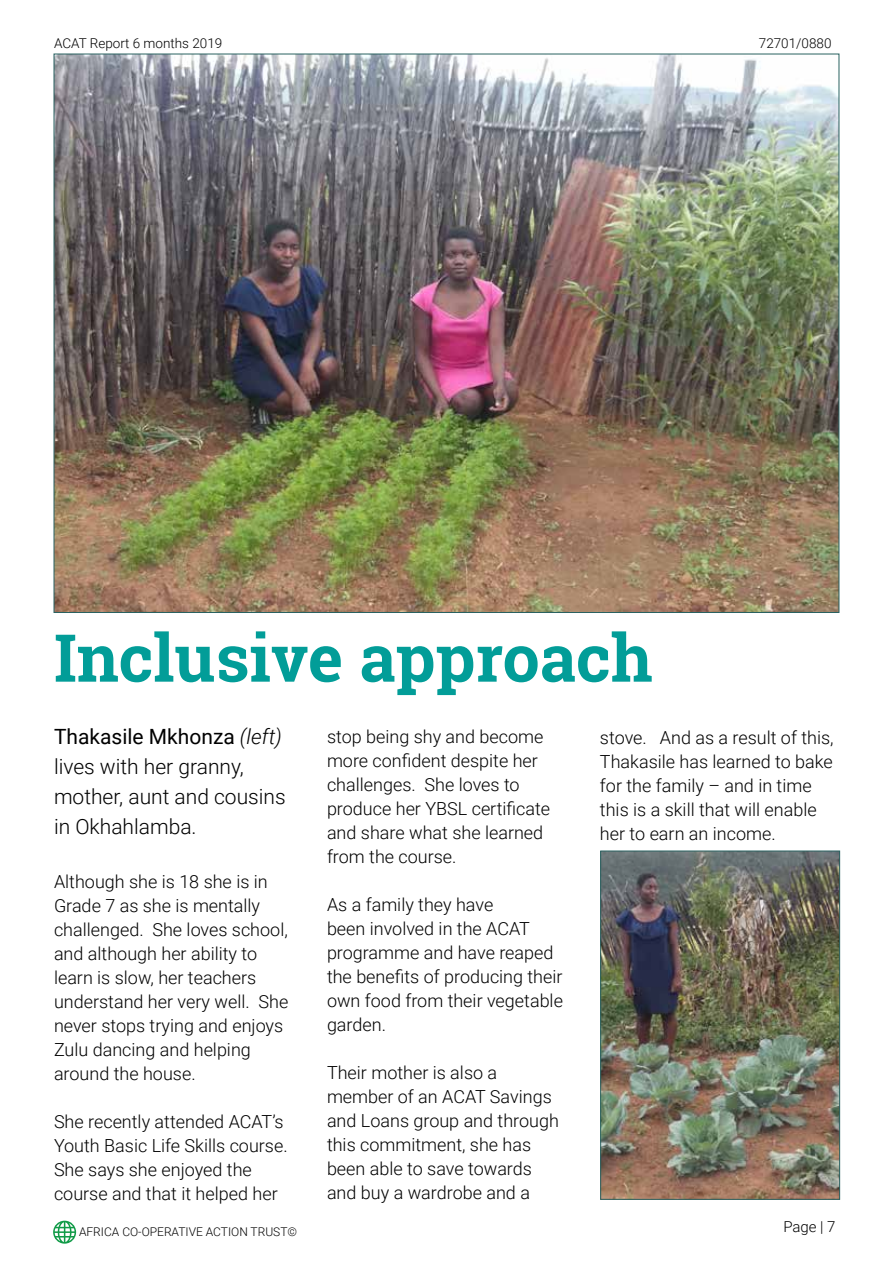
<style>
.page{position:relative;width:893px;height:1263px;background:#fff}
.page>*{position:absolute;margin:0;border:0;box-sizing:border-box;transform-origin:0 0}
.t1{font:700 66px "Roboto Slab";color:#029d98}
.t2{font:300 21px/30px "Roboto";color:#000}
.t3{font:300 18px/24px "Roboto";color:#000}
.t4{font:300 15px "Roboto";color:#000}
.t5{font:300 13.5px "Roboto";color:#000}
.t6{font:300 12px "Roboto";color:#000}
.s1{font-weight:400}
.s2{font-style:italic}
</style>
<div class="page">
<svg style="left:53px;top:1221px;width:23px;height:22px"></svg>
<img style="left:56px;top:56px;width:781px;height:555px">
<img style="left:602px;top:853px;width:236px;height:344px">
<div style="left:600px;top:851px;width:240px;height:348px;border:1px solid #2a6261"></div>
<p class="t5" style="left:54px;top:34px;width:170px">ACAT Report 6 months 2019</p>
<p class="t5" style="left:759px;top:34px;width:74px">72701/0880</p>
<h1 class="t1" style="left:54px;top:612px;width:600px">Inclusive approach</h1>
<p class="t2" style="left:54px;top:721px;width:233px"><span class="s1">Thakasile Mkhonza</span> <span class="s2">(left) </span>lives with her granny, mother, aunt and cousins in Okhahlamba.</p>
<p class="t3" style="left:600px;top:724px;width:235px">stove. And as a result of this,<br>Thakasile has learned to bake for the family – and in time this is a skill that will enable her to earn an income.</p>
<p class="t3" style="left:327px;top:724px;width:225px">stop being shy and become more confident despite her challenges. She loves to produce her YBSL certificate and share what she learned from the course.</p>
<p class="t3" style="left:327px;top:892px;width:237px">As a family they have<br>been involved in the ACAT programme and have reaped the benefits of producing their own food from their vegetable garden.</p>
<p class="t3" style="left:327px;top:1060px;width:233px">Their mother is also a member of an ACAT Savings and Loans group and through this commitment, she has been able to save towards and buy a wardrobe and a</p>
<p class="t3" style="left:54px;top:869px;width:236px">Although she is 18 she is in<br>Grade 7 as she is mentally challenged. She loves school, and although her ability to learn is slow, her teachers understand her very well. She never stops trying and enjoys<br>Zulu dancing and helping around the house.</p>
<p class="t3" style="left:54px;top:1109px;width:235px">She recently attended ACAT’s<br>Youth Basic Life Skills course.<br>She says she enjoyed the course and that it helped her</p>
<p class="t6" style="left:79px;top:1223px;width:220px">AFRICA CO-OPERATIVE ACTION TRUST©</p>
<p class="t4" style="left:783px;top:1216px;width:54px">Page | 7</p>
</div>
